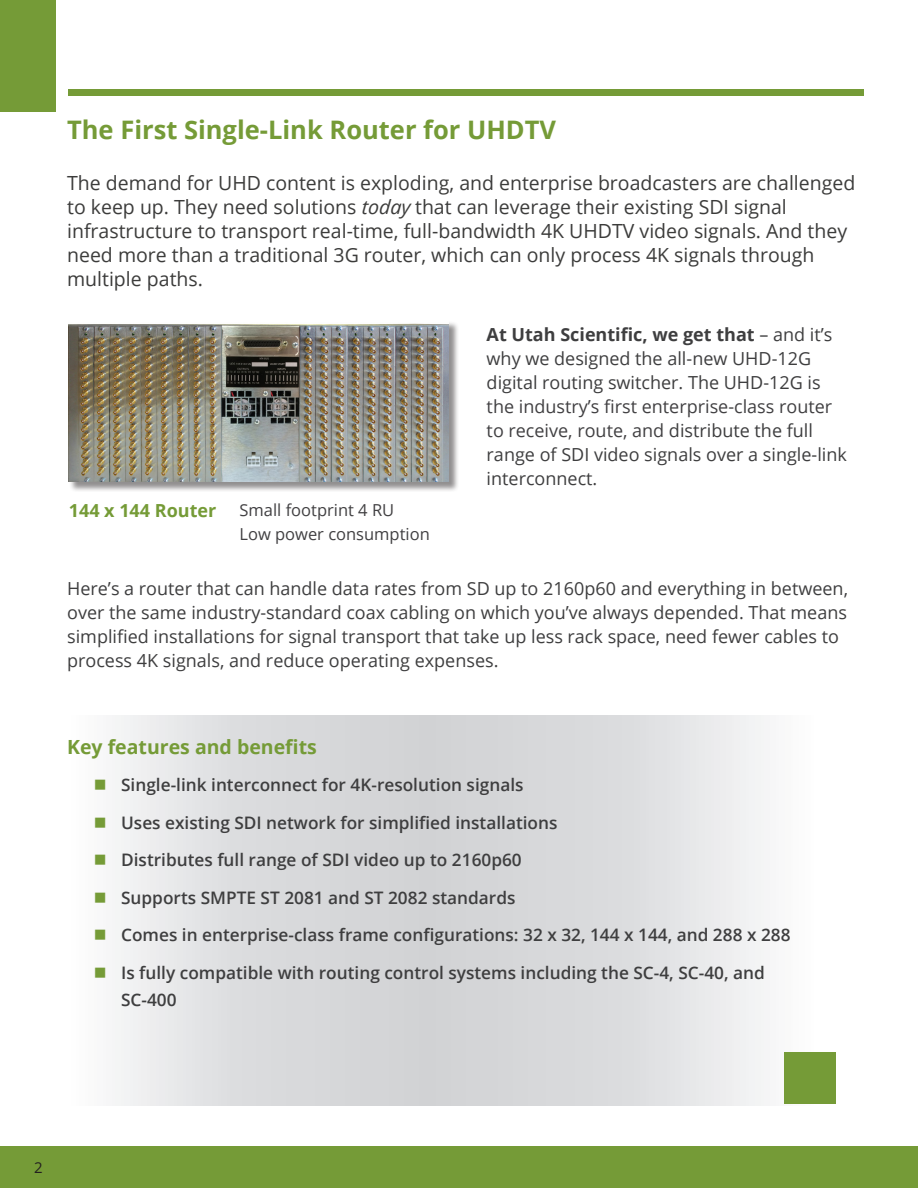
<style>
.page{position:relative;width:918px;height:1188px;background:#fff}
.page>*{position:absolute;margin:0;border:0;box-sizing:border-box;transform-origin:0 0}
.t1{font:700 25.5px "Open Sans";color:#759b37}
.t2{font:19.5px/24px "Open Sans";color:#3c3c3b}
.Text_Paragraph_10pt{font:700 19.5px "Open Sans";color:#759b37}
.t3{font:18px/24px "Open Sans";color:#3e3e3f}
.t4{font:700 18px "Open Sans";color:#759b37}
.t5{font:600 17.25px/27px "Open Sans";color:#3e3e3f}
.t6{font:16.5px "Open Sans";color:#414042}
.t7{font:15px "Open Sans";color:#231f20}
.s1{font-style:italic}
.s2{font-weight:700}
.s3{color:#414042}
</style>
<div class="page">
<svg style="left:115px;top:715px;width:705px;height:390px"></svg>
<div style="left:0;top:1147px;width:918px;height:41px;background:#759b37"></div>
<div style="left:69px;top:321px;width:391px;height:171px;background:#231f20;opacity:.5"></div>
<img style="left:68px;top:321px;width:381px;height:160px">
<div style="left:785px;top:1052px;width:51px;height:51px;background:#759b37"></div>
<div style="left:0;top:0;width:56px;height:111px;background:#759b37"></div>
<div style="left:68px;top:89px;width:795px;height:6px;background:#759b37"></div>
<p class="t1" style="left:67px;top:112px;width:490px">The First Single-Link Router for UHDTV</p>
<p class="t2" style="left:67px;top:171px;width:790px">The demand for UHD content is exploding, and enterprise broadcasters are challenged to keep up. They need solutions <span class="s1">today</span> that can leverage their existing SDI signal infrastructure to transport real-time, full-bandwidth 4K UHDTV video signals. And they need more than a traditional 3G router, which can only process 4K signals through multiple paths.</p>
<p class="t3" style="left:487px;top:322px;width:362px"><span class="s2">At Utah Scientific, we get that</span> – and it’s why we designed the all-new UHD-12G digital routing switcher. The UHD-12G is <span class="s3">the industry’s first enterprise-class router to receive, route, and</span> distribute the full range of SDI video signals over a single-link interconnect.</p>
<p class="t4" style="left:69px;top:498px;width:149px">144 x 144 Router</p>
<p class="t6" style="left:239px;top:499px;width:156px">Small footprint 4 RU</p>
<p class="t6" style="left:239px;top:523px;width:192px">Low power consumption</p>
<p class="t3" style="left:67px;top:576px;width:782px">Here’s a router that can handle data rates from SD up to 2160p60 and everything in between, over the same industry-standard coax cabling on which you’ve always depended. That means simplified installations for signal transport that take up less rack space, need fewer cables to process 4K signals, and reduce operating expenses.</p>
<p class="Text_Paragraph_10pt" style="left:67px;top:733px;width:251px">Key features and benefits</p>
<p class="t5" style="left:121px;top:771px;width:404px">Single-link interconnect for 4K-resolution signals</p>
<p class="t5" style="left:121px;top:809px;width:438px">Uses existing SDI network for simplified installations</p>
<p class="t5" style="left:121px;top:846px;width:402px">Distributes full range of SDI video up to 2160p60</p>
<p class="t5" style="left:121px;top:884px;width:396px">Supports SMPTE ST 2081 and ST 2082 standards</p>
<p class="t5" style="left:121px;top:921px;width:671px">Comes in enterprise-class frame configurations: 32 x 32, 144 x 144, and 288 x 288</p>
<p class="t5" style="left:121px;top:959px;width:645px">Is fully compatible with routing control systems including the SC-4, SC-40, and<br>SC-400</p>
<p class="t7" style="left:34px;top:1157px;width:10px">2</p>
</div>
